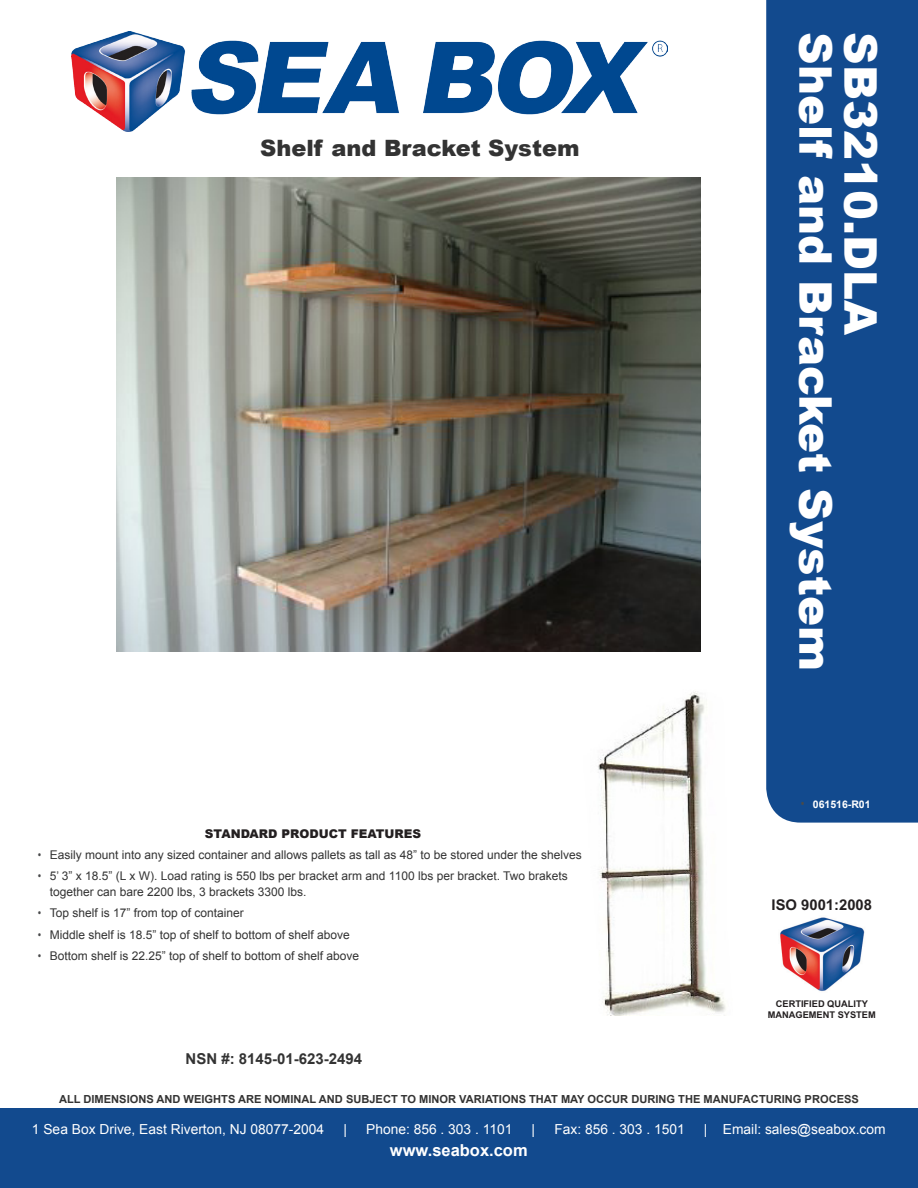
<style>
.page{position:relative;width:918px;height:1188px;background:#fff}
.page>*{position:absolute;margin:0;border:0;box-sizing:border-box;transform-origin:0 0}
.t1{font:900 45px "Arial";color:#fff}
.t2{font:900 22.5px "Arial";color:#333}
.t3{font:700 16.5px "Arial";color:#fff}
.t4{font:700 15px "Arial";color:#333}
.t5{font:700 14.85px "Arial";color:#231f20}
.t6{font:13.8px "Arial";color:#fff}
.t7{font:12px/16.5px "Arial";color:#333}
.t8{font:900 12px "Arial";color:#231f20}
.t9{font:700 11.1px "Arial";color:#333}
.t10{font:700 10.5px "Arial";color:#fff}
.t11{font:700 9.3px/11.1px "Arial";color:#231f20;text-align:center}
.s1{font-family:"Arial Narrow";color:#494a4b}
.s2{font-family:"Arial Narrow";font-weight:400;font-size:12.75px;color:#494a4b}
</style>
<div class="page">
<div style="left:766px;top:0;width:152px;height:823px;background:#124a8e"></div>
<img style="left:72px;top:31px;width:596px;height:101px">
<div style="left:0;top:1108px;width:918px;height:80px;background:#124a8e"></div>
<img style="left:780px;top:917px;width:85px;height:74px">
<img style="left:598px;top:691px;width:128px;height:325px">
<img style="left:117px;top:177px;width:584px;height:474px">
<p class="t2" style="left:260px;top:131px;width:321px">Shelf and Bracket System</p>
<p class="t8" style="left:205px;top:825px;width:218px">STANDARD PRODUCT FEATURES</p>
<p class="t7" style="left:38px;top:847px;width:546px"><span class="s1">•</span> Easily mount into any sized container and allows pallets as tall as 48” to be stored under the shelves</p>
<p class="t7" style="left:50px;top:867px;width:520px;text-indent:-12px"><span class="s1">•</span> 5’ 3” x 18.5” (L x W). Load rating is 550 lbs per bracket arm and 1100 lbs per bracket. Two brakets together can bare 2200 lbs, 3 brackets 3300 lbs.</p>
<p class="t7" style="left:38px;top:905px;width:208px"><span class="s1">•</span> Top shelf is 17” from top of container</p>
<p class="t7" style="left:38px;top:926px;width:314px"><span class="s1">•</span> Middle shelf is 18.5” top of shelf to bottom of shelf above</p>
<p class="t7" style="left:38px;top:948px;width:323px"><span class="s1">•</span> Bottom shelf is 22.25” top of shelf to bottom of shelf above</p>
<p class="t4" style="left:186px;top:1049px;width:178px">NSN #: 8145-01-623-2494</p>
<p class="t1" style="left:848px;top:32px;width:640px;rotate:90deg">Shelf and Bracket System</p>
<p class="t1" style="left:893px;top:32px;width:304px;rotate:90deg">SB3210.DLA</p>
<p class="t10" style="left:801px;top:797px;width:71px"><span class="s2">•</span> 061516-R01</p>
<p class="t5" style="left:772px;top:895px;width:102px">ISO 9001:2008</p>
<p class="t11" style="left:768px;top:998px;width:110px">CERTIFIED QUALITY<br>MANAGEMENT SYSTEM</p>
<p class="t9" style="left:59px;top:1092px;width:801px">ALL DIMENSIONS AND WEIGHTS ARE NOMINAL AND SUBJECT TO MINOR VARIATIONS THAT MAY OCCUR DURING THE MANUFACTURING PROCESS</p>
<p class="t6" style="left:32px;top:1120px;width:294px">1 Sea Box Drive, East Riverton, NJ 08077-2004</p>
<p class="t6" style="left:343px;top:1120px;width:5px">|</p>
<p class="t6" style="left:366px;top:1120px;width:148px">Phone: 856 . 303 . 1101</p>
<p class="t6" style="left:532px;top:1120px;width:5px">|</p>
<p class="t6" style="left:554px;top:1120px;width:132px">Fax: 856 . 303 . 1501</p>
<p class="t6" style="left:704px;top:1120px;width:183px">| Email: sales@seabox.com</p>
<h3 class="t3" style="left:390px;top:1140px;width:139px">www.seabox.com</h3>
</div>
